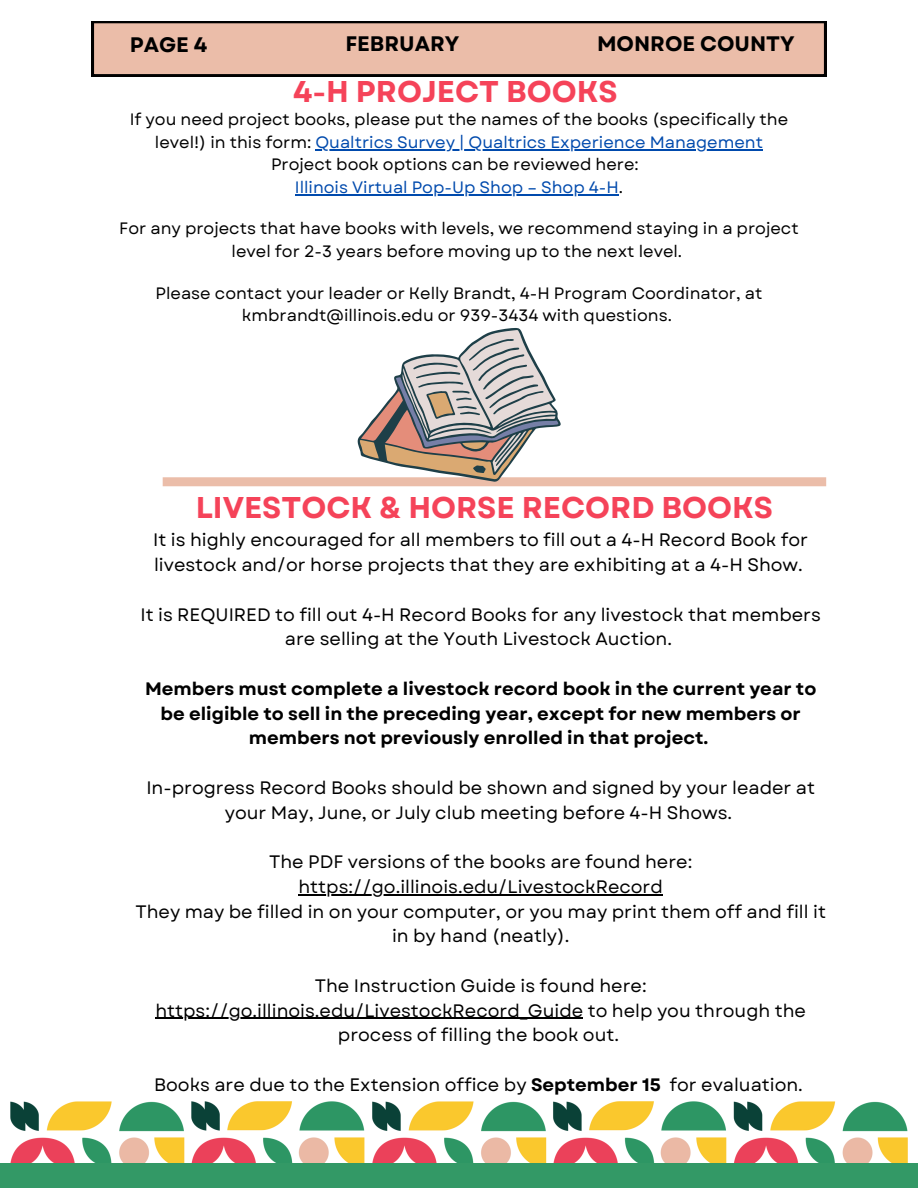
<style>
.page{position:relative;width:918px;height:1188px;background:#fff}
.page>*{position:absolute;margin:0;border:0;box-sizing:border-box;transform-origin:0 0}
.t1{font:700 30px "Garet";color:#f54359}
.t2{font:700 21px "Garet";color:#000}
.t3{font:18px/24.8px "Garet";color:#000;text-align:center}
.t4{font:700 18px/24.8px "Garet";color:#000;text-align:center}
.t5{font:16.5px/22.5px "Garet";color:#000;text-align:center}
.t6{font:16.5px "Garet";color:#004aad}
.s1{color:#004aad}
.s2{color:#000}
.s3{font-weight:700}
</style>
<div class="page">
<svg style="left:92px;top:21px;width:734px;height:55px;background:#d7ad9b"></svg>
<div style="left:0;top:1164px;width:918px;height:24px;background:#396"></div>
<img style="left:10px;top:1101px;width:898px;height:62px">
<div style="left:163px;top:477px;width:663px;height:9px;background:#ebbda9"></div>
<svg style="left:357px;top:328px;width:204px;height:154px"></svg>
<hr style="left:298px;top:894px;width:365px;height:1px;background:#000">
<hr style="left:155px;top:1018px;width:428px;height:1px;background:#000">
<hr style="left:315px;top:149px;width:448px;height:1px;background:#004aad">
<hr style="left:295px;top:194px;width:324px;height:1px;background:#004aad">
<h2 class="t2" style="left:130px;top:30px;width:79px">PAGE 4</h2>
<h2 class="t2" style="left:345px;top:29px;width:116px">FEBRUARY</h2>
<h2 class="t2" style="left:597px;top:29px;width:199px">MONROE COUNTY</h2>
<p class="t1" style="left:293px;top:70px;width:326px">4-H PROJECT BOOKS</p>
<h3 class="t5" style="left:130px;top:108px;width:660px">If you need project books, please put the names of the books (specifically the level!) in this form: <span class="s1">Qualtrics Survey | Qualtrics Experience Management</span></h3>
<p class="t5" style="left:271px;top:153px;width:369px">Project book options can be reviewed here:</p>
<p class="t6" style="left:295px;top:175px;width:330px">Illinois Virtual Pop-Up Shop – Shop 4-H<span class="s2">.</span></p>
<p class="t5" style="left:119px;top:218px;width:681px">For any projects that have books with levels, we recommend staying in a project level for 2-3 years before moving up to the next level.</p>
<p class="t5" style="left:156px;top:282px;width:608px">Please contact your leader or Kelly Brandt, 4-H Program Coordinator, at kmbrandt@illinois.edu or 939-3434 with questions.</p>
<h1 class="t1" style="left:196px;top:486px;width:579px">LIVESTOCK &amp; HORSE RECORD BOOKS</h1>
<p class="t3" style="left:153px;top:528px;width:656px;text-align:left">It is highly encouraged for all members to fill out a 4-H Record Book for livestock and/or horse projects that they are exhibiting at a 4-H Show.</p>
<p class="t3" style="left:140px;top:602px;width:682px">It is REQUIRED to fill out 4-H Record Books for any livestock that members are selling at the Youth Livestock Auction.</p>
<p class="t4" style="left:145px;top:676px;width:673px">Members must complete a livestock record book in the current year to be eligible to sell in the preceding year, except for new members or members not previously enrolled in that project.</p>
<p class="t3" style="left:146px;top:775px;width:670px">In-progress Record Books should be shown and signed by your leader at your May, June, or July club meeting before 4-H Shows.</p>
<p class="t3" style="left:269px;top:850px;width:425px">The PDF versions of the books are found here:</p>
<p class="t3" style="left:135px;top:874px;width:692px">https://go.illinois.edu/LivestockRecord<br>They may be filled in on your computer, or you may print them off and fill it</p>
<p class="t3" style="left:392px;top:924px;width:179px">in by hand (neatly).</p>
<p class="t3" style="left:315px;top:973px;width:333px">The Instruction Guide is found here:</p>
<h1 class="t3" style="left:155px;top:998px;width:652px">https://go.illinois.edu/LivestockRecord_Guide to help you through the process of filling the book out.</h1>
<h1 class="t3" style="left:154px;top:1072px;width:650px">Books are due to the Extension office by <span class="s3">September 15</span> for evaluation.</h1>
</div>
